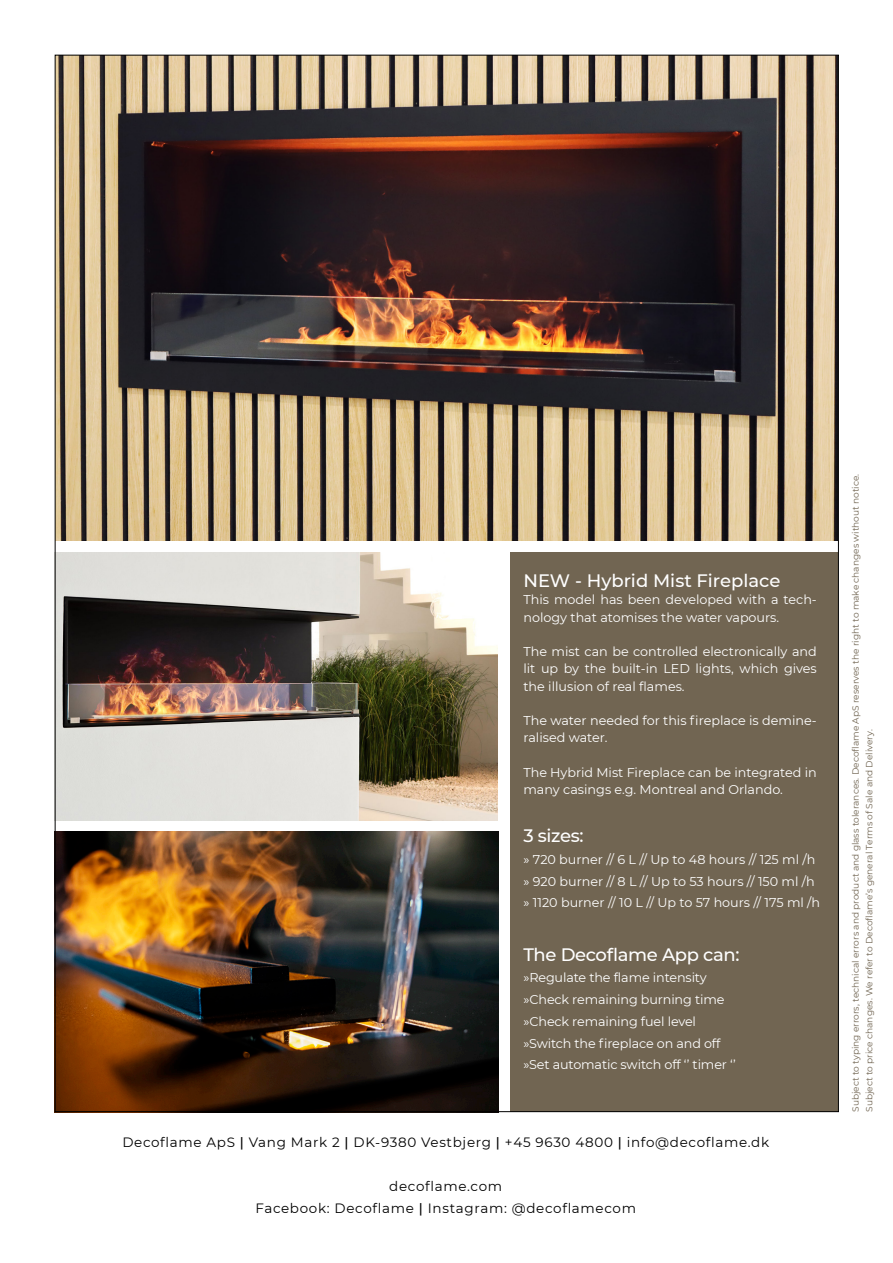
<style>
.page{position:relative;width:893px;height:1263px;background:#fff}
.page>*{position:absolute;margin:0;border:0;box-sizing:border-box;transform-origin:0 0}
.t1{font:500 18px "Montserrat";letter-spacing:-.01em;color:#fff}
.t2{font:13.5px/21.8px "Montserrat";letter-spacing:.05em;color:#000;text-align:center}
.t3{font:12.75px/21.8px "Montserrat";color:#fff}
.t4{font:9px/13.5px "Montserrat";color:#716552}
.s1{font-weight:500}
</style>
<div class="page">
<img style="left:57px;top:57px;width:780px;height:483px">
<div style="left:510px;top:553px;width:328px;height:559px;background:#716552"></div>
<img style="left:57px;top:553px;width:440px;height:268px">
<img style="left:57px;top:831px;width:441px;height:279px">
<h1 class="t1" style="left:523px;top:568px;width:258px">NEW - Hybrid Mist Fireplace</h1>
<p class="t3" style="left:523px;top:591px;width:295px;line-height:17.2px">This model has been developed with a tech&shy;nology that atomises the water vapours.</p>
<p class="t3" style="left:523px;top:642px;width:295px;line-height:17.2px;text-align:justify">The mist can be controlled electronically and lit up by the built-in LED lights, which gives the illusion of real flames.</p>
<p class="t3" style="left:523px;top:711px;width:295px;line-height:17.2px">The water needed for this fireplace is demine&shy;ralised water.</p>
<p class="t3" style="left:523px;top:763px;width:295px;line-height:17.2px">The Hybrid Mist Fireplace can be integrated in many casings e.g. Montreal and Orlando.</p>
<h1 class="t1" style="left:523px;top:823px;width:62px">3 sizes:</h1>
<p class="t3" style="left:523px;top:848px;width:298px">» 720 burner // 6 L // Up to 48 hours // 125 ml /h » 920 burner // 8 L // Up to 53 hours // 150 ml /h » 1120 burner // 10 L // Up to 57 hours // 175 ml /h</p>
<h1 class="t1" style="left:523px;top:941px;width:218px">The Decoflame App can:</h1>
<p class="t3" style="left:523px;top:966px;width:214px">»Regulate the flame intensity »Check remaining burning time »Check remaining fuel level »Switch the fireplace on and off »Set automatic switch off ‘’ timer ‘’</p>
<p class="t2" style="left:122px;top:1131px;width:648px">Decoflame ApS <span class="s1">|</span> Vang Mark 2 <span class="s1">|</span> DK-9380 Vestbjerg <span class="s1">|</span> +45 9630 4800 <span class="s1">|</span> info@decoflame.dk</p>
<p class="t2" style="left:255px;top:1175px;width:382px">decoflame.com<br>Facebook: Decoflame <span class="s1">|</span> Instagram: @decoflamecom</p>
<p class="t4" style="left:849px;top:1112px;width:640px;rotate:-90deg">Subject to typing errors, technical errors and product and glass tolerances. Decoflame ApS reserves the right to make changes without notice.<br>Subject to price changes. We refer to Decoflame’s general Terms of Sale and Delivery.</p>
</div>
